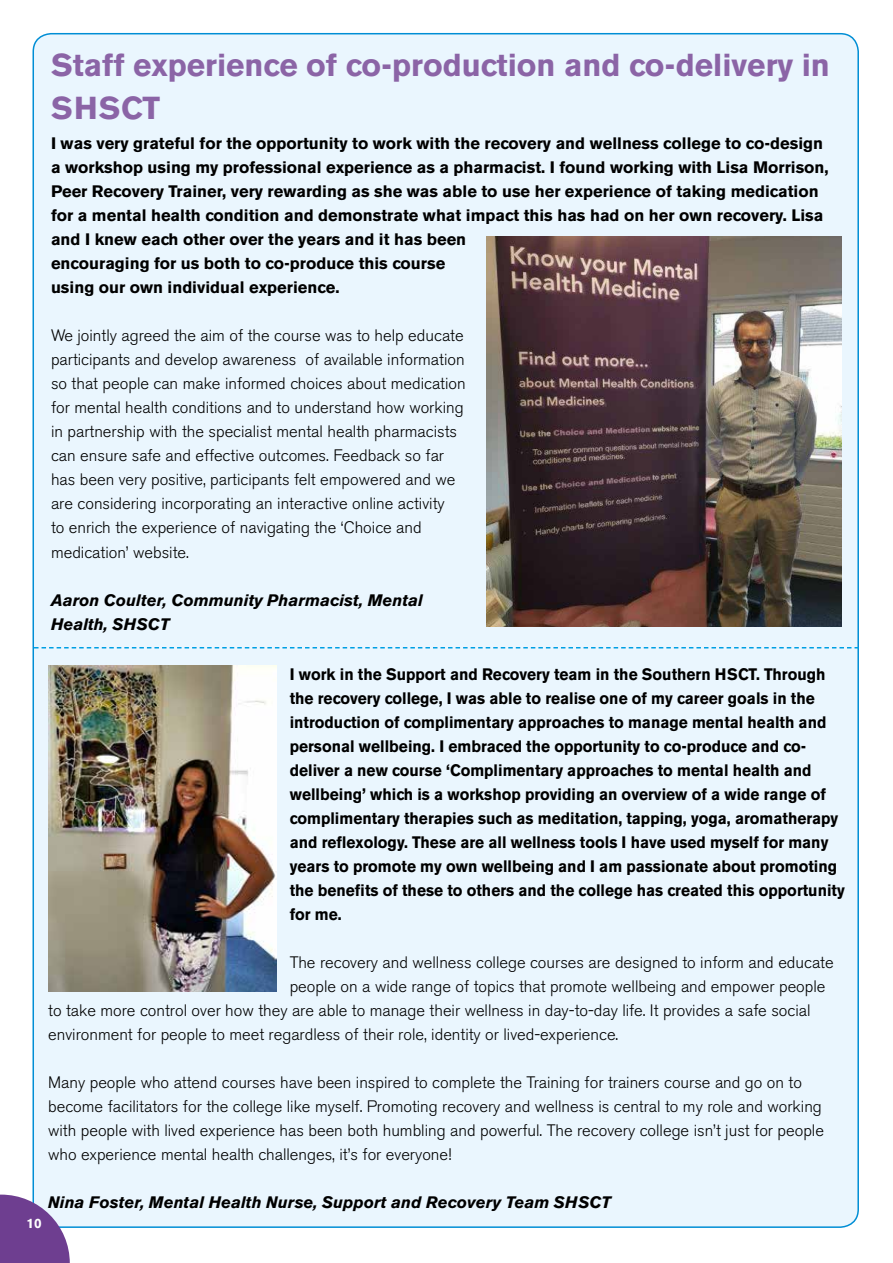
<style>
.page{position:relative;width:893px;height:1263px;background:#fff}
.page>*{position:absolute;margin:0;border:0;box-sizing:border-box;transform-origin:0 0}
.t1{font:700 31.5px/43.5px "Akzidenz Grotesk BE";color:#8b64a6}
.t2{font:300 16.5px/24px "Akzidenz Grotesk BE";color:#000}
.t3{font:700 16.5px/24px "Akzidenz Grotesk BE";color:#000;scale:.94 1}
.t4{font:700 16.5px/24px "Akzidenz Grotesk BE";color:#000}
.t5{font:italic 700 16.5px/24px "Akzidenz Grotesk BE";color:#000}
.t6{font:700 13.5px "Akzidenz Grotesk BE";color:#fff}
</style>
<div class="page">
<div style="left:33px;top:34px;width:825px;height:1193px;background:#eaf6fe;border-radius:18px"></div>
<svg style="left:0;top:1194px;width:70px;height:69px"></svg>
<img style="left:486px;top:237px;width:356px;height:390px">
<svg style="left:34px;top:647px;width:825px;height:1px"></svg>
<img style="left:48px;top:665px;width:229px;height:326px">
<h1 class="t1" style="left:51px;top:43px;width:780px">Staff experience of co-production and co-delivery in<br>SHSCT</h1>
<p class="t4" style="left:51px;top:132px;width:779px">I was very grateful for the opportunity to work with the recovery and wellness college to co-design a workshop using my professional experience as a pharmacist. I found working with Lisa Morrison, Peer Recovery Trainer, very rewarding as she was able to use her experience of taking medication for a mental health condition and demonstrate what impact this has had on her own recovery. Lisa and I knew each other over the years and it has been<br>encouraging for us both to co-produce this course<br>using our own individual experience.</p>
<p class="t2" style="left:51px;top:324px;width:416px">We jointly agreed the aim of the course was to help educate participants and develop awareness of available information so that people can make informed choices about medication for mental health conditions and to understand how working in partnership with the specialist mental health pharmacists can ensure safe and effective outcomes. Feedback so far has been very positive, participants felt empowered and we are considering incorporating an interactive online activity<br>to enrich the experience of navigating the ‘Choice and medication’ website.</p>
<p class="t5" style="left:51px;top:588px;width:373px">Aaron Coulter, Community Pharmacist, Mental<br>Health, SHSCT</p>
<p class="t3" style="left:290px;top:662px;width:592px">I work in the Support and Recovery team in the Southern HSCT. Through the recovery college, I was able to realise one of my career goals in the introduction of complimentary approaches to manage mental health and personal wellbeing. I embraced the opportunity to co-produce and co&shy;deliver a new course ‘Complimentary approaches to mental health and wellbeing’ which is a workshop providing an overview of a wide range of complimentary therapies such as meditation, tapping, yoga, aromatherapy and reflexology. These are all wellness tools I have used myself for many years to promote my own wellbeing and I am passionate about promoting the benefits of these to others and the college has created this opportunity for me.</p>
<p class="t2" style="left:290px;top:951px;width:545px">The recovery and wellness college courses are designed to inform and educate</p>
<p class="t2" style="left:290px;top:975px;width:537px">people on a wide range of topics that promote wellbeing and empower people</p>
<p class="t2" style="left:48px;top:999px;width:764px">to take more control over how they are able to manage their wellness in day-to-day life. It provides a safe social</p>
<p class="t2" style="left:48px;top:1023px;width:572px">environment for people to meet regardless of their role, identity or lived-experience.</p>
<p class="t2" style="left:48px;top:1071px;width:777px">Many people who attend courses have been inspired to complete the Training for trainers course and go on to become facilitators for the college like myself. Promoting recovery and wellness is central to my role and working with people with lived experience has been both humbling and powerful. The recovery college isn’t just for people who experience mental health challenges, it’s for everyone!</p>
<p class="t5" style="left:48px;top:1190px;width:565px">Nina Foster, Mental Health Nurse, Support and Recovery Team SHSCT</p>
<p class="t6" style="left:27px;top:1216px;width:17px">10</p>
</div>
